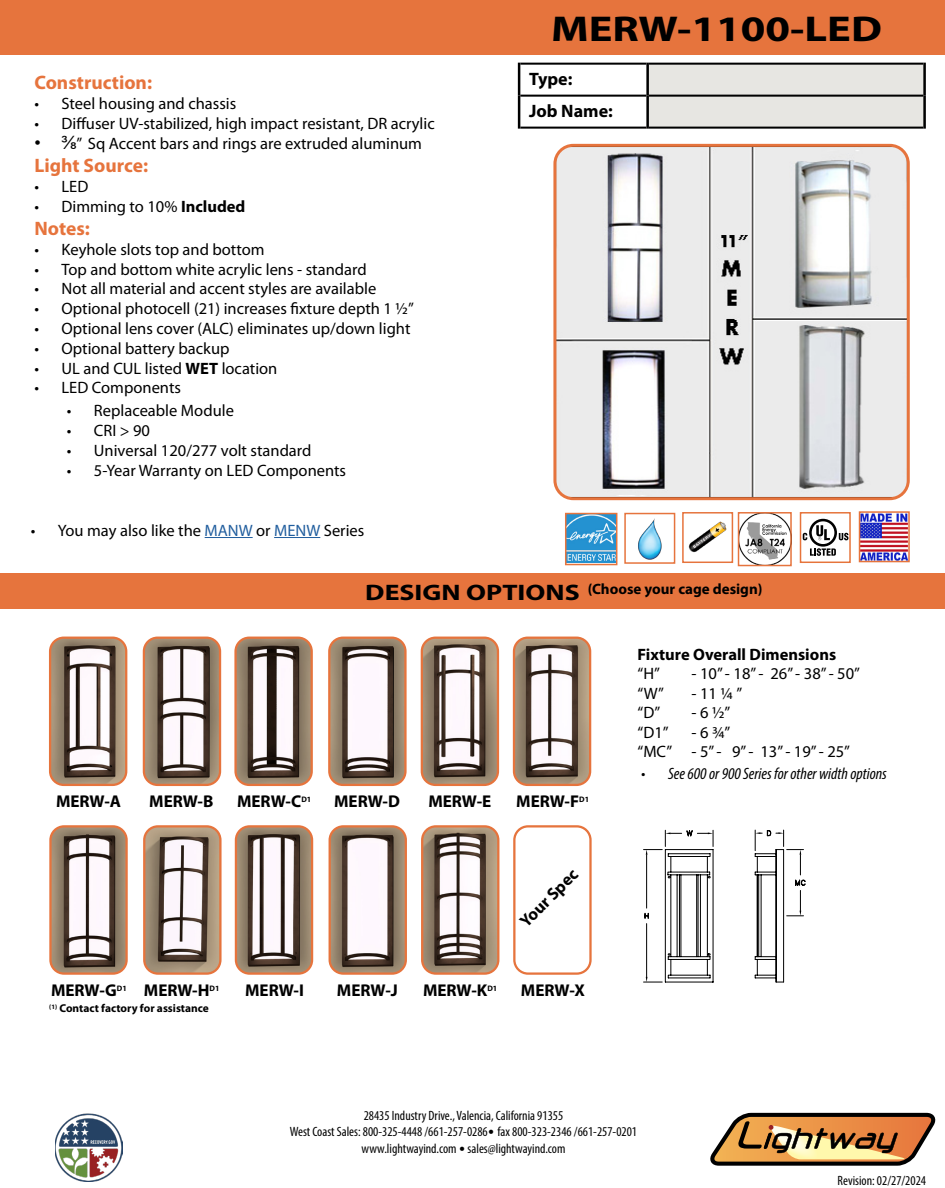
<style>
.page{position:relative;width:945px;height:1188px;background:#fff}
.page>*{position:absolute;margin:0;border:0;box-sizing:border-box;transform-origin:0 0}
.t1{font:700 36px "Myriad Pro";color:#000;scale:1.24 1}
.t2{font:700 19.5px "Myriad Pro";color:#e6743d}
.t3{font:700 18px/32px "Myriad Pro";color:#000}
.t4{font:700 17.1px "Myriad Pro";color:#000}
.t5{font:16.5px/19.5px "Myriad Pro";color:#000}
.t6{font:italic condensed 16.5px "Myriad Pro";color:#000}
.t7{font:700 16.5px "Myriad Pro";color:#000}
.t8{font:700 15px "Myriad Pro";color:#000}
.t9{font:condensed 13.5px/16.2px "Myriad Pro";color:#000;text-align:center}
.t10{font:700 11.4px "Myriad Pro";color:#000}
.s1{font-family:"Arial";font-size:18px}
.s2{font-weight:700}
.s3{color:#215e9e}
.s4{font-size:22.5px}
.s5{font-family:"Calibri";font-stretch:normal}
</style>
<div class="page">
<div style="left:0;top:0;width:945px;height:54px;background:#e6743d"></div>
<div style="left:0;top:573px;width:945px;height:36px;background:#e6743d"></div>
<svg style="left:643px;top:830px;width:162px;height:153px"></svg>
<img style="left:51px;top:638px;width:75px;height:146px">
<div style="left:49px;top:637px;width:78px;height:149px;border:2px solid #e6743d;border-radius:14px"></div>
<img style="left:144px;top:638px;width:75px;height:145px">
<div style="left:143px;top:637px;width:78px;height:149px;border:2px solid #e6743d;border-radius:14px"></div>
<img style="left:237px;top:639px;width:73px;height:144px">
<div style="left:234px;top:637px;width:79px;height:149px;border:2px solid #e6743d;border-radius:14px"></div>
<img style="left:331px;top:639px;width:73px;height:144px">
<div style="left:328px;top:637px;width:79px;height:149px;border:2px solid #e6743d;border-radius:14px"></div>
<img style="left:422px;top:638px;width:75px;height:146px">
<div style="left:421px;top:637px;width:78px;height:149px;border:2px solid #e6743d;border-radius:14px"></div>
<img style="left:515px;top:638px;width:75px;height:146px">
<div style="left:513px;top:637px;width:78px;height:149px;border:2px solid #e6743d;border-radius:14px"></div>
<img style="left:52px;top:828px;width:73px;height:144px">
<div style="left:49px;top:825px;width:79px;height:150px;border:2px solid #e6743d;border-radius:14px"></div>
<img style="left:146px;top:828px;width:73px;height:144px">
<div style="left:143px;top:825px;width:79px;height:150px;border:2px solid #e6743d;border-radius:14px"></div>
<img style="left:238px;top:828px;width:72px;height:144px">
<div style="left:235px;top:825px;width:78px;height:150px;border:2px solid #e6743d;border-radius:14px"></div>
<img style="left:331px;top:828px;width:73px;height:144px">
<div style="left:329px;top:825px;width:78px;height:150px;border:2px solid #e6743d;border-radius:14px"></div>
<img style="left:424px;top:828px;width:73px;height:144px">
<div style="left:421px;top:825px;width:78px;height:150px;border:2px solid #e6743d;border-radius:14px"></div>
<div style="left:513px;top:825px;width:79px;height:150px;border:2px solid #e6743d;border-radius:14px"></div>
<div style="left:649px;top:65px;width:274px;height:62px;background:#e7e6e2"></div>
<hr style="left:520px;top:63px;width:126px;height:2px;background:#000">
<hr style="left:649px;top:63px;width:274px;height:2px;background:#000">
<hr style="left:520px;top:95px;width:126px;height:2px;background:#000">
<hr style="left:649px;top:95px;width:274px;height:2px;background:#000">
<hr style="left:520px;top:127px;width:126px;height:2px;background:#000">
<hr style="left:649px;top:127px;width:274px;height:2px;background:#000">
<hr style="left:518px;top:63px;width:2px;height:33px;background:#000">
<hr style="left:646px;top:63px;width:3px;height:33px;background:#000">
<hr style="left:923px;top:63px;width:3px;height:33px;background:#000">
<hr style="left:518px;top:96px;width:2px;height:33px;background:#000">
<hr style="left:646px;top:96px;width:3px;height:33px;background:#000">
<hr style="left:923px;top:96px;width:3px;height:33px;background:#000">
<svg style="left:710px;top:1112px;width:226px;height:54px;background:#b2875b"></svg>
<img style="left:55px;top:1113px;width:68px;height:68px">
<img style="left:862px;top:514px;width:45px;height:45px">
<div style="left:859px;top:511px;width:51px;height:51px;border:2px solid #e6743b"></div>
<svg style="left:810px;top:548px;width:26px;height:8px"></svg>
<svg style="left:839px;top:533px;width:9px;height:7px"></svg>
<svg style="left:809px;top:519px;width:28px;height:28px"></svg>
<div style="left:812px;top:521px;width:22px;height:23px;background:#fff;border-radius:50%"></div>
<svg style="left:816px;top:525px;width:14px;height:15px"></svg>
<svg style="left:803px;top:533px;width:4px;height:7px"></svg>
<div style="left:800px;top:512px;width:51px;height:51px;border:2px solid #e6743b"></div>
<img style="left:688px;top:521px;width:39px;height:32px">
<div style="left:682px;top:512px;width:51px;height:51px;border:2px solid #e6743d"></div>
<img style="left:568px;top:516px;width:46px;height:46px">
<div style="left:565px;top:513px;width:52px;height:52px;border:2px solid #e6743d"></div>
<img style="left:638px;top:518px;width:24px;height:42px">
<div style="left:624px;top:513px;width:51px;height:51px;border:2px solid #e6743d"></div>
<img style="left:741px;top:515px;width:48px;height:48px">
<div style="left:738px;top:512px;width:54px;height:54px;border:2px solid #e6743d"></div>
<hr style="left:205px;top:537px;width:48px;height:1px;background:#215e9e">
<hr style="left:274px;top:537px;width:46px;height:1px;background:#215e9e">
<img style="left:557px;top:148px;width:349px;height:348px">
<div style="left:553px;top:144px;width:357px;height:356px;border:3px solid #e6743d;border-radius:18px"></div>
<p class="t2" style="left:34px;top:70px;width:119px">Construction:</p>
<p class="t5" style="left:34px;top:93px;width:203px">• Steel housing and chassis</p>
<p class="t5" style="left:34px;top:113px;width:402px">• Diffuser UV-stabilized, high impact resistant, DR acrylic</p>
<p class="t5" style="left:34px;top:133px;width:389px"><span class="s1">• ⅜</span>” Sq Accent bars and rings are extruded aluminum</p>
<p class="t2" style="left:34px;top:153px;width:115px">Light Source:</p>
<p class="t5" style="left:34px;top:176px;width:55px">• LED</p>
<p class="t5" style="left:34px;top:196px;width:212px">• Dimming to 10% <span class="s2">Included</span></p>
<p class="t2" style="left:34px;top:216px;width:57px">Notes:</p>
<p class="t5" style="left:34px;top:239px;width:232px">• Keyhole slots top and bottom</p>
<p class="t5" style="left:34px;top:259px;width:334px">• Top and bottom white acrylic lens - standard</p>
<p class="t5" style="left:34px;top:279px;width:343px">• Not all material and accent styles are available</p>
<p class="t5" style="left:34px;top:299px;width:381px">• Optional photocell (21) increases fixture depth 1 ½”</p>
<p class="t5" style="left:34px;top:318px;width:377px">• Optional lens cover (ALC) eliminates up/down light</p>
<p class="t5" style="left:34px;top:338px;width:197px">• Optional battery backup</p>
<p class="t5" style="left:34px;top:358px;width:244px">• UL and CUL listed <span class="s2">WET</span> location</p>
<p class="t5" style="left:34px;top:378px;width:148px">• LED Components</p>
<p class="t5" style="left:67px;top:401px;width:168px">• Replaceable Module</p>
<p class="t5" style="left:67px;top:421px;width:85px">• CRI &gt; 90</p>
<p class="t5" style="left:67px;top:440px;width:246px">• Universal 120/277 volt standard</p>
<p class="t5" style="left:67px;top:460px;width:281px">• 5-Year Warranty on LED Components</p>
<p class="t5" style="left:31px;top:520px;width:335px">• You may also like the <span class="s3">MANW</span> or <span class="s3">MENW</span> Series</p>
<h1 class="t1" style="left:551px;top:5px;width:268px">MERW-1100-LED</h1>
<p class="t3" style="left:529px;top:63px;width:85px">Type:<br>Job Name:</p>
<p class="t8" style="left:365px;top:579px;width:399px"><span class="s4">DESIGN OPTIONS</span> (Choose your cage design)</p>
<p class="t4" style="left:56px;top:790px;width:67px">MERW-A</p>
<p class="t4" style="left:149px;top:790px;width:66px">MERW-B</p>
<p class="t4" style="left:237px;top:790px;width:76px">MERW-C<sup>D1</sup></p>
<p class="t4" style="left:334px;top:790px;width:67px">MERW-D</p>
<p class="t4" style="left:428px;top:790px;width:65px">MERW-E</p>
<p class="t4" style="left:516px;top:790px;width:74px">MERW-F<sup>D1</sup></p>
<p class="t4" style="left:515px;top:916px;width:76px;rotate:-45deg">Your Spec</p>
<p class="t4" style="left:51px;top:979px;width:170px">MERW-G<sup>D1</sup> MERW-H<sup>D1</sup></p>
<p class="t4" style="left:245px;top:979px;width:60px">MERW-I</p>
<p class="t4" style="left:337px;top:979px;width:62px">MERW-J</p>
<p class="t4" style="left:423px;top:979px;width:76px">MERW-K<sup>D1</sup></p>
<p class="t4" style="left:521px;top:979px;width:66px">MERW-X</p>
<p class="t10" style="left:49px;top:1001px;width:161px"><sup>(1)</sup> Contact factory for assistance</p>
<p class="t7" style="left:638px;top:643px;width:200px">Fixture Overall Dimensions</p>
<p class="t5" style="left:638px;top:664px;width:24px">“H”</p>
<p class="t5" style="left:692px;top:664px;width:170px">- 10” - 18” - 26” - 38” - 50”</p>
<p class="t5" style="left:638px;top:683px;width:28px">“W”</p>
<p class="t5" style="left:692px;top:683px;width:52px">- 11 ¼ ”</p>
<p class="t5" style="left:638px;top:703px;width:24px">“D”</p>
<p class="t5" style="left:692px;top:703px;width:40px">- 6 ½”</p>
<p class="t5" style="left:638px;top:722px;width:33px">“D1”</p>
<p class="t5" style="left:638px;top:722px;width:214px;text-indent:54px">- 6 ¾”<br>“MC” - 5” - 9” - 13” - 19” - 25”</p>
<p class="t6" style="left:641px;top:764px;width:247px">• See 600 or 900 Series for other width options</p>
<p class="t9" style="left:290px;top:1107px;width:349px">28435 Industry Drive., Valencia, California 91355<br>West Coast Sales: 800-325-4448 /661-257-0286<span class="s5">•</span> fax 800-323-2346 /661-257-0201 www.lightwayind.com <span class="s5">•</span> sales@lightwayind.com</p>
<p class="t9" style="left:838px;top:1172px;width:90px">Revision: 02/27/2024</p>
</div>
